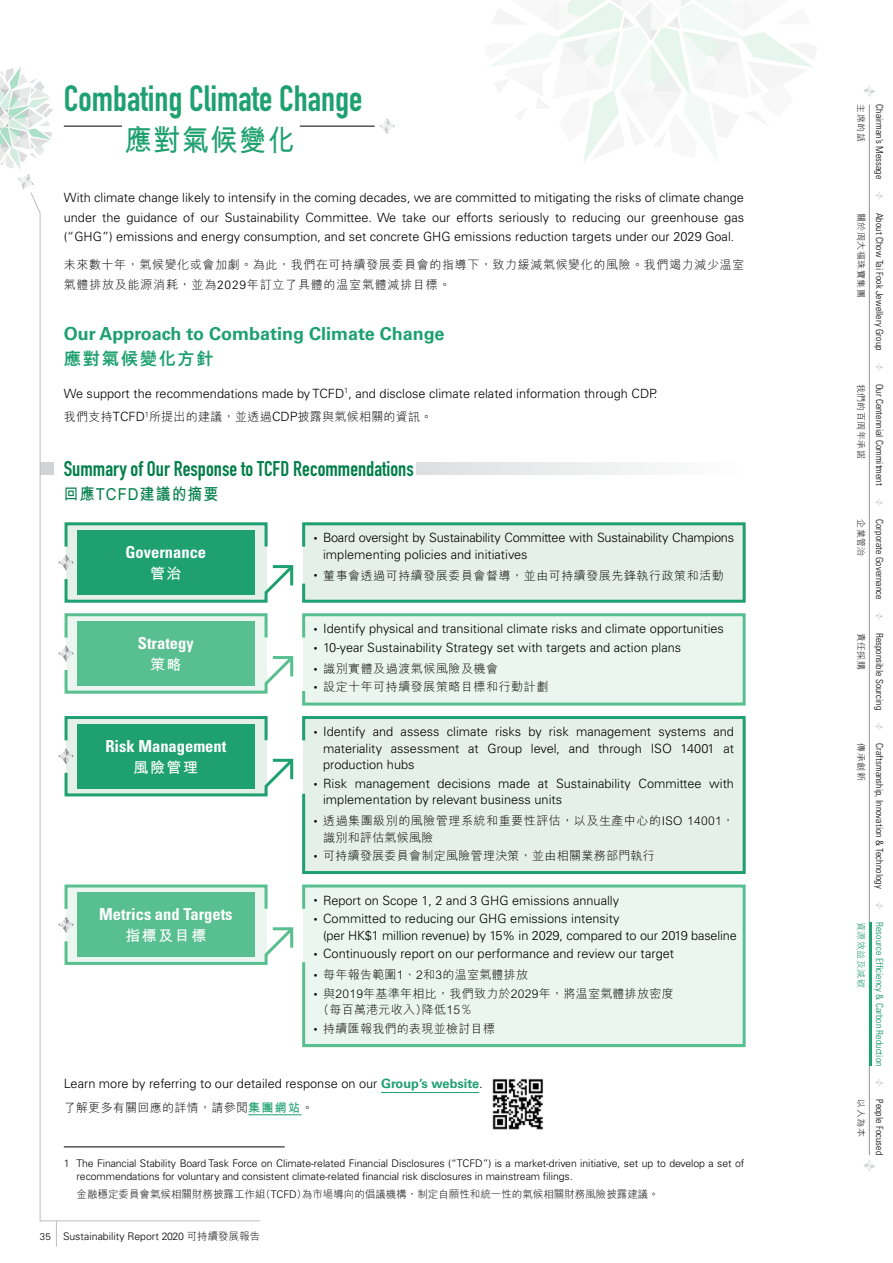
<style>
.page{position:relative;width:893px;height:1263px;background:#fff}
.page>*{position:absolute;margin:0;border:0;box-sizing:border-box;transform-origin:0 0}
.t1{font:700 36px "DIN Condensed";color:#1ea070}
.t2{font:700 30px "M Hei HK";letter-spacing:.06em;color:#1ea070;scale:.9 1}
.t3{font:700 21px "DIN Condensed";color:#007e49}
.t4{font:700 18px "Univers";color:#1ea070}
.t5{font:800 17.25px "M Hei HK";letter-spacing:.1em;color:#1ea070}
.t6{font:700 condensed 16.5px "Univers";color:#fff}
.t7{font:700 16.5px "M Hei HK";letter-spacing:.075em;color:#007e49;scale:.9 1}
.t8{font:700 15px "M Hei HK";letter-spacing:.1em;color:#fff}
.t9{font:300 12.75px/16.5px "Univers";color:#000;text-align:justify}
.t10{font:300 12.75px/16.5px "Univers";letter-spacing:-.02em;color:#000}
.t11{font:300 12px/19.5px "M Hei HK";letter-spacing:.045em;color:#000}
.t12{font:300 12px/16.5px "M Hei HK";letter-spacing:.025em;color:#000}
.t13{font:300 10.5px/13.5px "Univers";letter-spacing:-.01em;color:#000}
.t14{font:300 10.5px "M Hei HK";color:#000}
.t15{font:300 condensed 9.75px "Univers";letter-spacing:.01em;color:#000}
.t16{font:300 condensed 9.75px "Univers";letter-spacing:.01em;color:#008f5f}
.t17{font:300 9px "M Hei HK";letter-spacing:.05em;color:#000}
.t18{font:300 9px "M Hei HK";letter-spacing:.05em;color:#008f5f}
.s1{font-family:"Univers"}
.s2{font-family:"Univers";font-size:12.75px}
.s3{font-size:7.5px}
.s4{font-family:"Univers";font-size:7.5px}
.s5{font-weight:700;color:#1ea070}
.s6{font-size:9.75px}
.s7{font-family:"M Hei HK"}
.s8{font-family:"M Hei HKS"}
</style>
<div class="page">
<svg style="left:379px;top:118px;width:16px;height:16px"></svg>
<hr style="left:300px;top:126px;width:75px;height:1px;background:#000">
<hr style="left:64px;top:126px;width:58px;height:1px;background:#000">
<svg style="left:490px;top:0;width:323px;height:162px"></svg>
<svg style="left:416px;top:462px;width:231px;height:13px;fill:#e9eaea"></svg>
<svg style="left:56px;top:1221px;width:1px;height:25px"></svg>
<svg style="left:30px;top:192px;width:231px;height:1029px"></svg>
<hr style="left:869px;top:105px;width:1px;height:1050px;background:#939598">
<svg style="left:864px;top:85px;width:11px;height:12px"></svg>
<svg style="left:863px;top:1160px;width:12px;height:12px"></svg>
<svg style="left:875px;top:192px;width:8px;height:8px"></svg>
<svg style="left:875px;top:363px;width:8px;height:8px"></svg>
<svg style="left:875px;top:499px;width:8px;height:7px"></svg>
<svg style="left:875px;top:612px;width:8px;height:8px"></svg>
<svg style="left:875px;top:723px;width:8px;height:8px"></svg>
<svg style="left:875px;top:1079px;width:8px;height:8px"></svg>
<svg style="left:875px;top:902px;width:8px;height:7px"></svg>
<hr style="left:869px;top:922px;width:2px;height:144px;background:#1ea070">
<svg style="left:0;top:67px;width:53px;height:123px"></svg>
<hr style="left:64px;top:1146px;width:221px;height:1px;background:#000">
<div style="left:66px;top:886px;width:200px;height:77px;background:#ecf6f0"></div>
<div style="left:302px;top:884px;width:444px;height:164px;background:#ecf6f0"></div>
<div style="left:77px;top:892px;width:178px;height:65px;background:#58bf90"></div>
<div style="left:65px;top:884px;width:203px;height:26px;border:3px solid #58bf90"></div>
<svg style="left:58px;top:917px;width:236px;height:49px"></svg>
<div style="left:66px;top:717px;width:200px;height:78px;background:#e6f0ea"></div>
<div style="left:302px;top:716px;width:444px;height:159px;background:#e6f0ea"></div>
<div style="left:77px;top:724px;width:178px;height:64px;background:#1ea070"></div>
<div style="left:65px;top:716px;width:203px;height:26px;border:3px solid #1ea070"></div>
<svg style="left:58px;top:748px;width:236px;height:50px"></svg>
<div style="left:66px;top:615px;width:200px;height:77px;background:#ecf6f0"></div>
<svg style="left:302px;top:613px;width:444px;height:93px;background:#e1f2e9"></svg>
<div style="left:77px;top:621px;width:178px;height:65px;background:#58bf90"></div>
<div style="left:65px;top:613px;width:203px;height:26px;border:3px solid #58bf90"></div>
<svg style="left:58px;top:645px;width:236px;height:50px"></svg>
<div style="left:66px;top:524px;width:200px;height:77px;background:#e6f0ea"></div>
<svg style="left:302px;top:522px;width:444px;height:81px;background:#d6e9e0"></svg>
<div style="left:77px;top:530px;width:178px;height:65px;background:#1ea070"></div>
<div style="left:65px;top:522px;width:203px;height:26px;border:3px solid #1ea070"></div>
<svg style="left:58px;top:555px;width:236px;height:49px"></svg>
<hr style="left:381px;top:1092px;width:98px;height:1px;background:#1ea070">
<hr style="left:248px;top:1114px;width:54px;height:1px;background:#1ea070">
<img style="left:492px;top:1078px;width:52px;height:52px">
<h1 class="t1" style="left:64px;top:74px;width:300px">Combating Climate Change</h1>
<h2 class="t2" style="left:125px;top:118px;width:190px">應對氣候變化</h2>
<p class="t9" style="left:64px;top:188px;width:682px;line-height:19.5px">With climate change likely to intensify in the coming decades, we are committed to mitigating the risks of climate change under the guidance of our Sustainability Committee. We take our efforts seriously to reducing our greenhouse gas (“GHG”) emissions and energy consumption, and set concrete GHG emissions reduction targets under our 2029 Goal.</p>
<p class="t11" style="left:64px;top:255px;width:682px">未來數十年，氣候變化或會加劇。為此，我們在可持續發展委員會的指導下，致力緩減氣候變化的風險。我們竭力減少温室氣體排放及能源消耗，並為<span class="s1">2029</span>年訂立了具體的温室氣體減排目標。</p>
<h3 class="t4" style="left:64px;top:323px;width:382px">Our Approach to Combating Climate Change</h3>
<h3 class="t5" style="left:64px;top:350px;width:152px">應對氣候變化方針</h3>
<p class="t9" style="left:64px;top:385px;width:595px">We support the recommendations made by TCFD<sup>1</sup>, and disclose climate related information through CDP.</p>
<p class="t12" style="left:64px;top:409px;width:370px">我們支持<span class="s2">TCFD</span><sup>1</sup>所提出的建議，並透過<span class="s2">CDP</span>披露與氣候相關的資訊。</p>
<h3 class="t3" style="left:64px;top:454px;width:351px">Summary of Our Response to TCFD Recommendations</h3>
<p class="t7" style="left:64px;top:482px;width:173px">回應TCFD建議的摘要</p>
<p class="t6" style="left:126px;top:542px;width:82px">Governance</p>
<p class="t8" style="left:150px;top:562px;width:33px">管治</p>
<p class="t6" style="left:138px;top:633px;width:57px">Strategy</p>
<p class="t8" style="left:150px;top:653px;width:33px">策略</p>
<p class="t6" style="left:105px;top:736px;width:122px">Risk Management</p>
<p class="t8" style="left:134px;top:756px;width:66px">風險管理</p>
<p class="t6" style="left:99px;top:904px;width:135px">Metrics and Targets</p>
<p class="t8" style="left:125px;top:925px;width:82px">指標及目標</p>
<p class="t10" style="left:323px;top:530px;width:412px;text-indent:-9px"><span class="s3">•</span> Board oversight by Sustainability Committee with Sustainability Champions implementing policies and initiatives</p>
<p class="t11" style="left:314px;top:565px;width:411px"><span class="s4">•</span> 董事會透過可持續發展委員會督導，並由可持續發展先鋒執行政策和活動</p>
<p class="t9" style="left:314px;top:621px;width:412px"><span class="s3">•</span> Identify physical and transitional climate risks and climate opportunities</p>
<p class="t9" style="left:314px;top:639px;width:369px"><span class="s3">•</span> 10-year Sustainability Strategy set with targets and action plans</p>
<p class="t11" style="left:314px;top:658px;width:186px"><span class="s4">•</span> 識別實體及過渡氣候風險及機會</p>
<p class="t11" style="left:314px;top:677px;width:236px"><span class="s4">•</span> 設定十年可持續發展策略目標和行動計劃</p>
<p class="t9" style="left:323px;top:723px;width:412px;text-indent:-9px"><span class="s3">•</span> Identify and assess climate risks by risk management systems and materiality assessment at Group level, and through ISO 14001 at production hubs</p>
<p class="t9" style="left:323px;top:775px;width:412px;text-indent:-9px"><span class="s3">•</span> Risk management decisions made at Sustainability Committee with implementation by relevant business units</p>
<p class="t11" style="left:323px;top:812px;width:412px;line-height:16.5px;text-indent:-9px"><span class="s4">•</span> 透過集團級別的風險管理系統和重要性評估，以及生產中心的ISO 14001，識別和評估氣候風險</p>
<p class="t12" style="left:314px;top:847px;width:343px"><span class="s4">•</span> 可持續發展委員會制定風險管理決策，並由相關業務部門執行</p>
<p class="t9" style="left:314px;top:892px;width:307px"><span class="s3">•</span> Report on Scope 1, 2 and 3 GHG emissions annually</p>
<p class="t9" style="left:323px;top:910px;width:415px;text-indent:-9px"><span class="s3">•</span> Committed to reducing our GHG emissions intensity<br>(per HK$1 million revenue) by 15% in 2029, compared to our 2019 baseline</p>
<p class="t9" style="left:314px;top:946px;width:362px"><span class="s3">•</span> Continuously report on our performance and review our target</p>
<p class="t12" style="left:314px;top:966px;width:216px"><span class="s4">•</span> 每年報告範圍1、2和3的温室氣體排放</p>
<p class="t12" style="left:323px;top:985px;width:352px;text-indent:-9px"><span class="s4">•</span> 與2019年基準年相比，我們致力於2029年，將温室氣體排放密度(每百萬港元收入)降低15％</p>
<p class="t12" style="left:314px;top:1020px;width:183px"><span class="s4">•</span> 持續匯報我們的表現並檢討目標</p>
<p class="t9" style="left:64px;top:1075px;width:420px">Learn more by referring to our detailed response on our <span class="s5">Group’s website</span>.</p>
<p class="t12" style="left:64px;top:1099px;width:251px">了解更多有關回應的詳情，請參閱<span class="s5">集團網站</span>。</p>
<p class="t13" style="left:77px;top:1156px;width:669px;text-indent:-13px">1 The Financial Stability Board Task Force on Climate-related Financial Disclosures (“TCFD”) is a market-driven initiative, set up to develop a set of recommendations for voluntary and consistent climate-related financial risk disclosures in mainstream filings.</p>
<p class="t14" style="left:77px;top:1189px;width:584px">金融穩定委員會氣候相關財務披露工作組(<span class="s1">TCFD</span>)為市場導向的倡議機構，制定自願性和統一性的氣候相關財務風險披露建議。</p>
<p class="t13" style="left:40px;top:1230px;width:222px"><span class="s6">35</span> Sustainability Report 2020 <span class="s7">可持續發展報告</span></p>
<p class="t17" style="left:866px;top:104px;width:39px;rotate:90deg">主席的話</p>
<p class="t15" style="left:885px;top:104px;width:76px;rotate:90deg">Chairman’s Message</p>
<p class="t17" style="left:866px;top:213px;width:86px;rotate:90deg">關於<span class="s8">周</span>大福珠寶集團</p>
<p class="t15" style="left:885px;top:213px;width:139px;rotate:90deg">About Chow Tai Fook Jewellery Group</p>
<p class="t17" style="left:866px;top:384px;width:77px;rotate:90deg">我們的百<span class="s8">周</span>年承諾</p>
<p class="t15" style="left:885px;top:384px;width:103px;rotate:90deg">Our Centennial Commitment</p>
<p class="t17" style="left:866px;top:519px;width:39px;rotate:90deg">企業管治</p>
<p class="t15" style="left:885px;top:519px;width:82px;rotate:90deg">Corporate Governance</p>
<p class="t17" style="left:866px;top:632px;width:39px;rotate:90deg">責任採購</p>
<p class="t15" style="left:885px;top:632px;width:79px;rotate:90deg">Responsible Sourcing</p>
<p class="t17" style="left:866px;top:743px;width:39px;rotate:90deg">傳承創新</p>
<p class="t15" style="left:885px;top:743px;width:147px;rotate:90deg">Craftsmanship, Innovation &amp; Technology</p>
<p class="t18" style="left:866px;top:922px;width:67px;rotate:90deg">資源效益及減碳</p>
<p class="t16" style="left:885px;top:922px;width:146px;rotate:90deg">Resource Efficiency &amp; Carbon Reduction</p>
<p class="t17" style="left:866px;top:1099px;width:39px;rotate:90deg">以人為本</p>
<p class="t15" style="left:885px;top:1099px;width:57px;rotate:90deg">People Focused</p>
</div>
